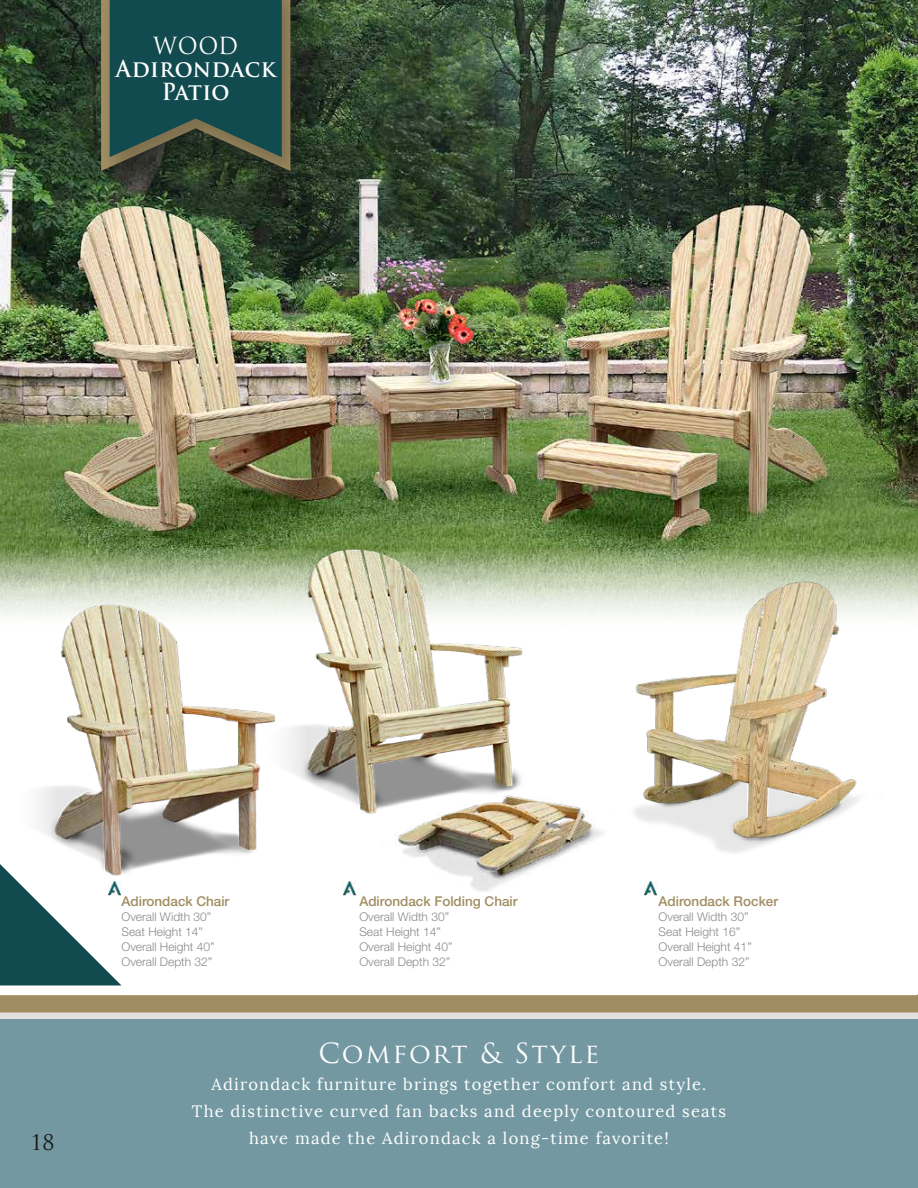
<style>
.page{position:relative;width:918px;height:1188px;background:#fff}
.page>*{position:absolute;margin:0;border:0;box-sizing:border-box;transform-origin:0 0}
.t1{font:27px "Trajan Pro";letter-spacing:.075em;color:#fff}
.t2{font:700 22.95px/23px "Trajan Pro";letter-spacing:.025em;color:#fff;text-align:center;scale:.95 1}
.t3{font:22.95px "Trajan Pro";color:#fff;scale:.95 1}
.t4{font:21px "Trajan Pro";color:#171717}
.t5{font:16.5px/27px "Lora";letter-spacing:.075em;color:#fff;text-align:center}
.t6{font:500 13.5px "Helvetica Neue LT Std";color:#a08d61}
.t7{font:300 12px/15px "Helvetica Neue LT Std";color:#8a8a8a}
</style>
<div class="page">
<img style="left:0;top:0;width:918px;height:616px">
<img style="left:576px;top:561px;width:335px;height:292px">
<div style="left:0;top:1019px;width:918px;height:169px;background:#7398a1"></div>
<div style="left:0;top:1012px;width:918px;height:7px;background:#e1e1e1"></div>
<svg style="left:0;top:891px;width:122px;height:95px"></svg>
<img style="left:0;top:591px;width:257px;height:300px">
<img style="left:397px;top:784px;width:221px;height:108px">
<div style="left:93px;top:0;width:219px;height:196px;background:#171717;opacity:.25"></div>
<div style="left:101px;top:0;width:203px;height:182px;background:#171717;opacity:.25"></div>
<svg style="left:101px;top:0;width:189px;height:171px;background:#264f4a"></svg>
<img style="left:232px;top:543px;width:314px;height:281px">
<img style="left:890px;top:92px;width:28px;height:472px">
<svg style="left:0;top:994px;width:918px;height:18px;background:#a6946b"></svg>
<img style="left:108px;top:882px;width:12px;height:14px">
<img style="left:343px;top:882px;width:12px;height:14px">
<img style="left:644px;top:882px;width:12px;height:14px">
<h2 class="t3" style="left:153px;top:31px;width:91px">WOOD</h2>
<h2 class="t2" style="left:116px;top:57px;width:170px">Adirondack<br>Patio</h2>
<h3 class="t4" style="left:31px;top:1129px;width:25px">18</h3>
<p class="t6" style="left:122px;top:894px;width:109px">Adirondack Chair</p>
<p class="t7" style="left:122px;top:909px;width:95px">Overall Width 30”<br>Seat Height 14”<br>Overall Height 40”<br>Overall Depth 32”</p>
<p class="t6" style="left:359px;top:894px;width:160px">Adirondack Folding Chair</p>
<p class="t7" style="left:359px;top:909px;width:95px">Overall Width 30”<br>Seat Height 14”<br>Overall Height 40”<br>Overall Depth 32”</p>
<p class="t6" style="left:659px;top:894px;width:121px">Adirondack Rocker</p>
<p class="t7" style="left:659px;top:909px;width:95px">Overall Width 30”<br>Seat Height 16”<br>Overall Height 41”<br>Overall Depth 32”</p>
<h1 class="t1" style="left:319px;top:1036px;width:282px">Comfort &amp; Style</h1>
<h3 class="t5" style="left:192px;top:1071px;width:536px">Adirondack furniture brings together comfort and style.<br>The distinctive curved fan backs and deeply contoured seats have made the Adirondack a long-time favorite!</h3>
</div>
